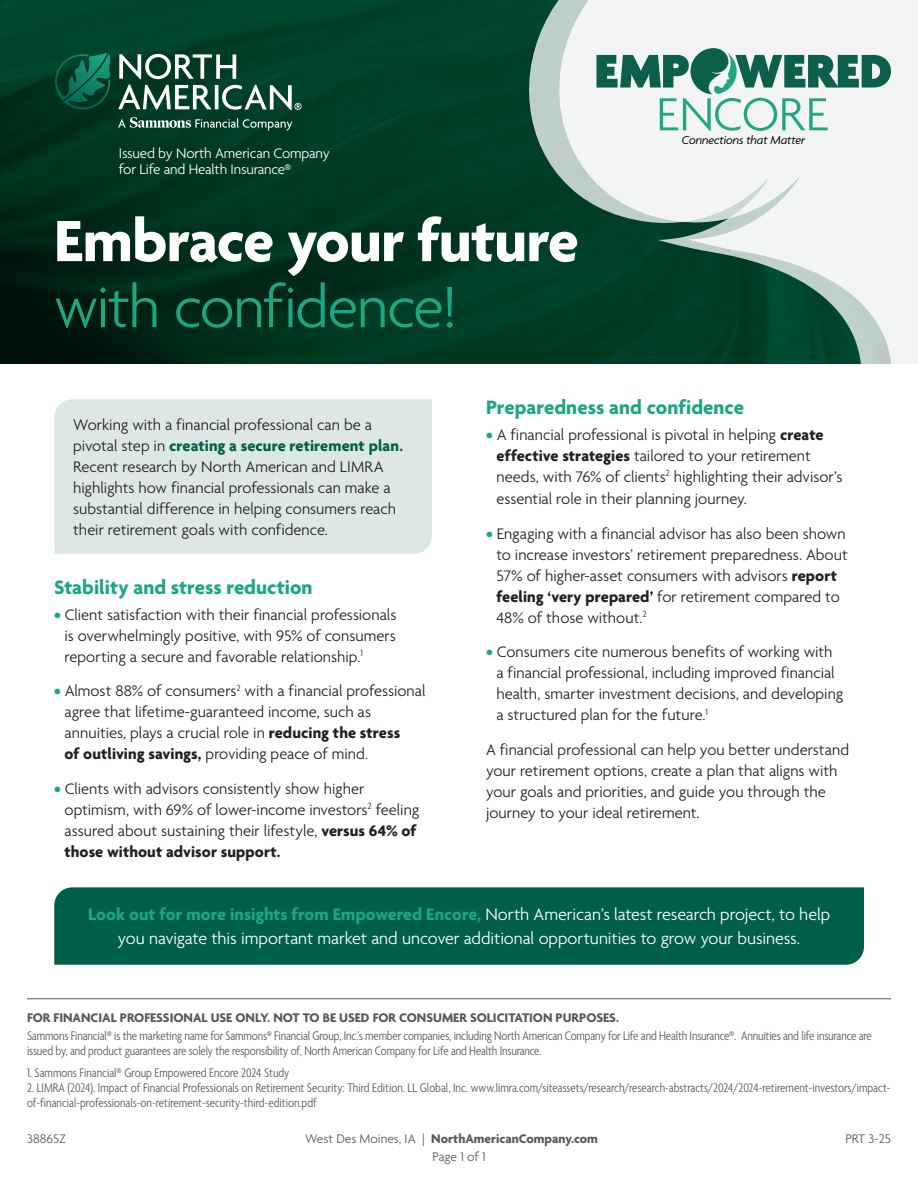
<style>
.page{position:relative;width:918px;height:1188px;background:#fff}
.page>*{position:absolute;margin:0;border:0;box-sizing:border-box;transform-origin:0 0}
.t1{font:700 63px/66px "Agenda";letter-spacing:-.015em;color:#fff}
.t2{font:700 21px "Agenda";color:#1ea684}
.t3{font:300 18px/24px "Agenda";letter-spacing:-.005em;color:#fff;text-align:center}
.t4{font:300 16.5px/21px "Agenda";color:#231f20}
.Product_Name{font:300 15px "Agenda";letter-spacing:-.01em;color:#fff}
.Disclosures{font:300 condensed 13.5px/15px "Agenda";letter-spacing:-.01em;color:#57585a}
.Form_Number_Date{font:700 13.5px "Agenda";color:#57585a}
.t5{font:300 13.5px "Agenda";color:#57585a}
.t6{font:italic 12.45px "Agenda";letter-spacing:-.015em;color:#040503}
.s1{font-weight:300;color:#1ea684}
.s2{font-weight:700;color:#005f4a}
.s3{font-weight:700;color:#1ea684}
.s4{font-weight:700}
.s5{font-weight:300}
</style>
<div class="page">
<hr style="left:27px;top:999px;width:864px;height:1px;background:#57585a">
<svg style="left:0;top:0;width:484px;height:364px;background:#003520"></svg>
<svg style="left:119px;top:54px;width:117px;height:25px"></svg>
<svg style="left:118px;top:85px;width:94px;height:24px"></svg>
<svg style="left:215px;top:85px;width:4px;height:24px"></svg>
<svg style="left:55px;top:53px;width:56px;height:56px;background:#075a41"></svg>
<svg style="left:118px;top:117px;width:174px;height:14px;background:#386654"></svg>
<svg style="left:222px;top:85px;width:80px;height:25px"></svg>
<svg style="left:484px;top:0;width:434px;height:364px"></svg>
<div style="left:54px;top:399px;width:378px;height:155px;background:#dde7e4"></div>
<div style="left:54px;top:887px;width:810px;height:78px;background:#005f4a"></div>
<svg style="left:596px;top:48px;width:295px;height:83px"></svg>
<p class="Product_Name" style="left:119px;top:145px;width:213px">Issued by North American Company</p>
<p class="Product_Name" style="left:119px;top:161px;width:174px">for Life and Health Insurance®</p>
<p class="t1" style="left:54px;top:212px;width:526px">Embrace your future <span class="s1">with confidence!</span></p>
<p class="t6" style="left:682px;top:133px;width:125px">Connections that Matter</p>
<p class="t4" style="left:73px;top:415px;width:331px">Working with a financial professional can be a pivotal step in <span class="s2">creating a secure retirement plan.<br></span>Recent research by North American and LIMRA highlights how financial professionals can make a substantial difference in helping consumers reach their retirement goals with confidence.</p>
<p class="t2" style="left:54px;top:576px;width:260px">Stability and stress reduction</p>
<p class="t4" style="left:64px;top:605px;width:333px;text-align:justify;text-indent:-10px"><span class="s3">•</span> Client satisfaction with their financial professionals is overwhelmingly positive, with 95% of consumers reporting a secure and favorable relationship.<sup>1</sup></p>
<p class="t4" style="left:64px;top:682px;width:363px;text-indent:-10px"><span class="s3">•</span> Almost 88% of consumers<sup>2</sup> with a financial professional agree that lifetime-guaranteed income, such as annuities, plays a crucial role in <span class="s4">reducing the stress<br>of outliving savings,</span> providing peace of mind.</p>
<p class="t4" style="left:64px;top:779px;width:356px;text-indent:-10px"><span class="s3">•</span> Clients with advisors consistently show higher optimism, with 69% of lower-income investors<sup>2</sup> feeling assured about sustaining their lifestyle, <span class="s4">versus 64% of those without advisor support.</span></p>
<p class="t2" style="left:486px;top:396px;width:260px">Preparedness and confidence</p>
<p class="t4" style="left:496px;top:425px;width:348px;text-indent:-10px"><span class="s3">•</span> A financial professional is pivotal in helping <span class="s4">create effective strategies</span> tailored to your retirement needs, with 76% of clients<sup>2</sup> highlighting their advisor’s</p>
<p class="t4" style="left:496px;top:489px;width:252px">essential role in their planning journey.</p>
<p class="t4" style="left:496px;top:524px;width:353px;text-indent:-10px"><span class="s3">•</span> Engaging with a financial advisor has also been shown to increase investors’ retirement preparedness. About 57% of higher-asset consumers with advisors <span class="s4">report feeling ‘very prepared’</span> for retirement compared to 48% of those without.<sup>2</sup></p>
<p class="t4" style="left:496px;top:642px;width:348px;text-indent:-10px"><span class="s3">•</span> Consumers cite numerous benefits of working with a financial professional, including improved financial health, smarter investment decisions, and developing a structured plan for the future.<sup>1</sup></p>
<p class="t4" style="left:486px;top:740px;width:365px">A financial professional can help you better understand your retirement options, create a plan that aligns with your goals and priorities, and guide you through the journey to your ideal retirement.</p>
<p class="t3" style="left:88px;top:904px;width:744px"><span class="s3">Look out for more insights from Empowered Encore,</span> North American’s latest research project, to help you navigate this important market and uncover additional opportunities to grow your business.</p>
<p class="Form_Number_Date" style="left:27px;top:1010px;width:594px">FOR FINANCIAL PROFESSIONAL USE ONLY. NOT TO BE USED FOR CONSUMER SOLICITATION PURPOSES.</p>
<p class="Disclosures" style="left:27px;top:1029px;width:846px">Sammons Financial® is the marketing name for Sammons® Financial Group, Inc.’s member companies, including North American Company for Life and Health Insurance®. Annuities and life insurance are issued by, and product guarantees are solely the responsibility of, North American Company for Life and Health Insurance.</p>
<p class="Disclosures" style="left:27px;top:1066px;width:264px">1. Sammons Financial® Group Empowered Encore 2024 Study</p>
<p class="Disclosures" style="left:27px;top:1081px;width:865px">2. LIMRA (2024). Impact of Financial Professionals on Retirement Security: Third Edition. LL Global, Inc. www.limra.com/siteassets/research/research-abstracts/2024/2024-retirement-investors/impact&shy;of-financial-professionals-on-retirement-security-third-edition.pdf</p>
<p class="t5" style="left:27px;top:1131px;width:41px">38865Z</p>
<p class="Form_Number_Date" style="left:305px;top:1131px;width:294px"><span class="s5">West Des Moines, IA |</span> NorthAmericanCompany.com</p>
<p class="t5" style="left:845px;top:1131px;width:47px">PRT 3-25</p>
<p class="t5" style="left:433px;top:1149px;width:55px">Page 1 of 1</p>
</div>
